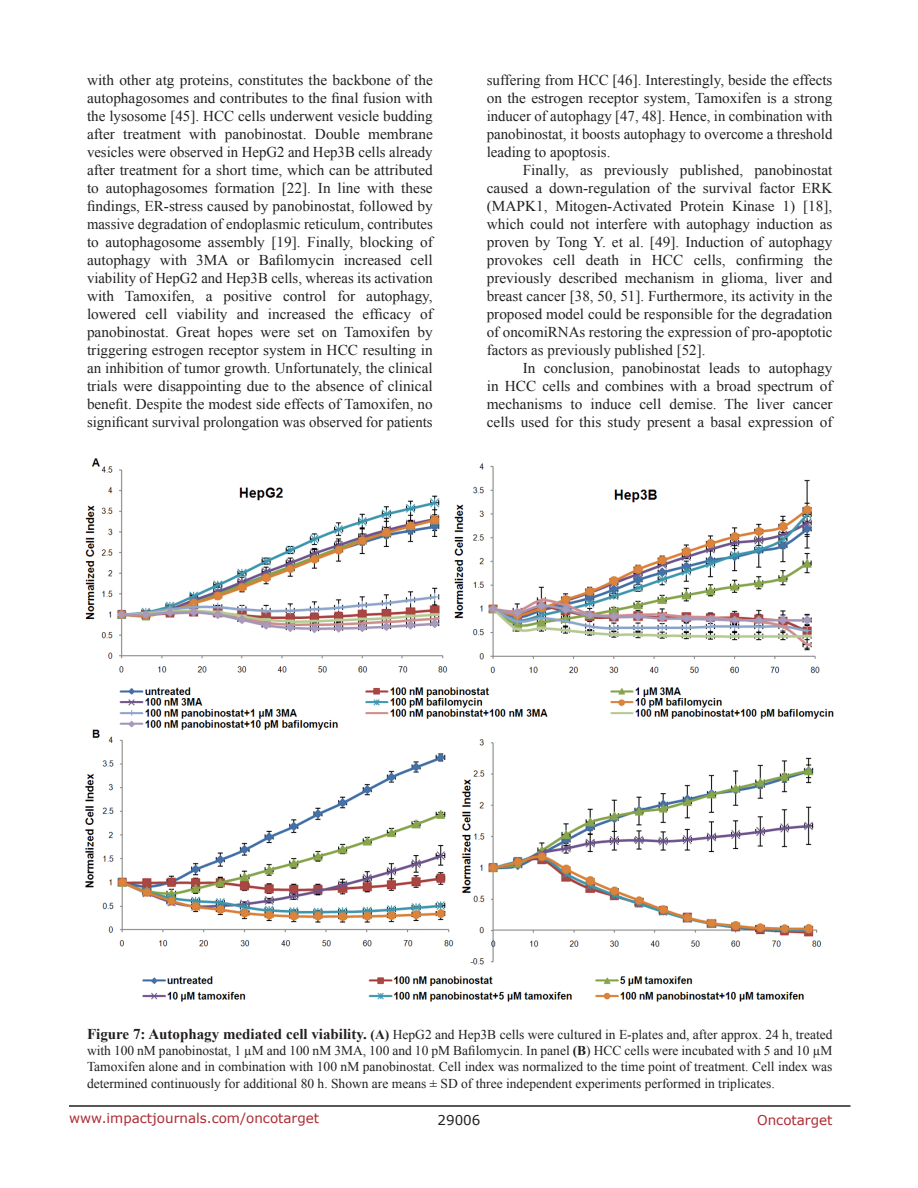
<style>
.page{position:relative;width:918px;height:1188px;background:#fff}
.page>*{position:absolute;margin:0;border:0;box-sizing:border-box;transform-origin:0 0}
.BodyText{font:15px/18px "Times New Roman";color:#231f20;text-align:justify}
.FigureText{font:13.5px/16.2px "Times New Roman";color:#231f20;text-align:justify}
.t1{font:13.5px "Verdana";color:#ac2b31}
.t2{font:13.5px "Verdana";color:#231f20}
.s1{font-weight:700;font-size:15px}
.s2{font-weight:700}
</style>
<div class="page">
<hr style="left:69px;top:1105px;width:781px;height:2px;background:#231f20">
<img style="left:86px;top:458px;width:748px;height:544px">
<p class="BodyText" style="left:87px;top:71px;width:347px">with other atg proteins, constitutes the backbone of the autophagosomes and contributes to the final fusion with the lysosome [45]. HCC cells underwent vesicle budding after treatment with panobinostat. Double membrane vesicles were observed in HepG2 and Hep3B cells already after treatment for a short time, which can be attributed to autophagosomes formation [22]. In line with these findings, ER-stress caused by panobinostat, followed by massive degradation of endoplasmic reticulum, contributes to autophagosome assembly [19]. Finally, blocking of autophagy with 3MA or Bafilomycin increased cell viability of HepG2 and Hep3B cells, whereas its activation with Tamoxifen, a positive control for autophagy, lowered cell viability and increased the efficacy of panobinostat. Great hopes were set on Tamoxifen by triggering estrogen receptor system in HCC resulting in an inhibition of tumor growth. Unfortunately, the clinical trials were disappointing due to the absence of clinical benefit. Despite the modest side effects of Tamoxifen, no significant survival prolongation was observed for patients</p>
<p class="BodyText" style="left:487px;top:71px;width:347px">suffering from HCC [46]. Interestingly, beside the effects on the estrogen receptor system, Tamoxifen is a strong inducer of autophagy [47, 48]. Hence, in combination with panobinostat, it boosts autophagy to overcome a threshold leading to apoptosis.</p>
<p class="BodyText" style="left:487px;top:161px;width:347px;text-indent:36px">Finally, as previously published, panobinostat caused a down-regulation of the survival factor ERK (MAPK1, Mitogen-Activated Protein Kinase 1) [18], which could not interfere with autophagy induction as proven by Tong Y. et al. [49]. Induction of autophagy provokes cell death in HCC cells, confirming the previously described mechanism in glioma, liver and breast cancer [38, 50, 51]. Furthermore, its activity in the proposed model could be responsible for the degradation of oncomiRNAs restoring the expression of pro-apoptotic factors as previously published [52].</p>
<p class="BodyText" style="left:487px;top:359px;width:347px;text-indent:36px">In conclusion, panobinostat leads to autophagy in HCC cells and combines with a broad spectrum of mechanisms to induce cell demise. The liver cancer cells used for this study present a basal expression of</p>
<p class="FigureText" style="left:87px;top:1026px;width:747px"><span class="s1">Figure 7: Autophagy mediated cell viability.</span> <span class="s2">(A)</span> HepG2 and Hep3B cells were cultured in E-plates and, after approx. 24 h, treated with 100 nM panobinostat, 1 µM and 100 nM 3MA, 100 and 10 pM Bafilomycin. In panel <span class="s2">(B</span>) HCC cells were incubated with 5 and 10 µM Tamoxifen alone and in combination with 100 nM panobinostat. Cell index was normalized to the time point of treatment. Cell index was determined continuously for additional 80 h. Shown are means ± SD of three independent experiments performed in triplicates.</p>
<p class="t1" style="left:69px;top:1109px;width:252px">www.impactjournals.com/oncotarget</p>
<p class="t2" style="left:438px;top:1111px;width:44px">29006</p>
<p class="t1" style="left:757px;top:1111px;width:77px">Oncotarget</p>
</div>
